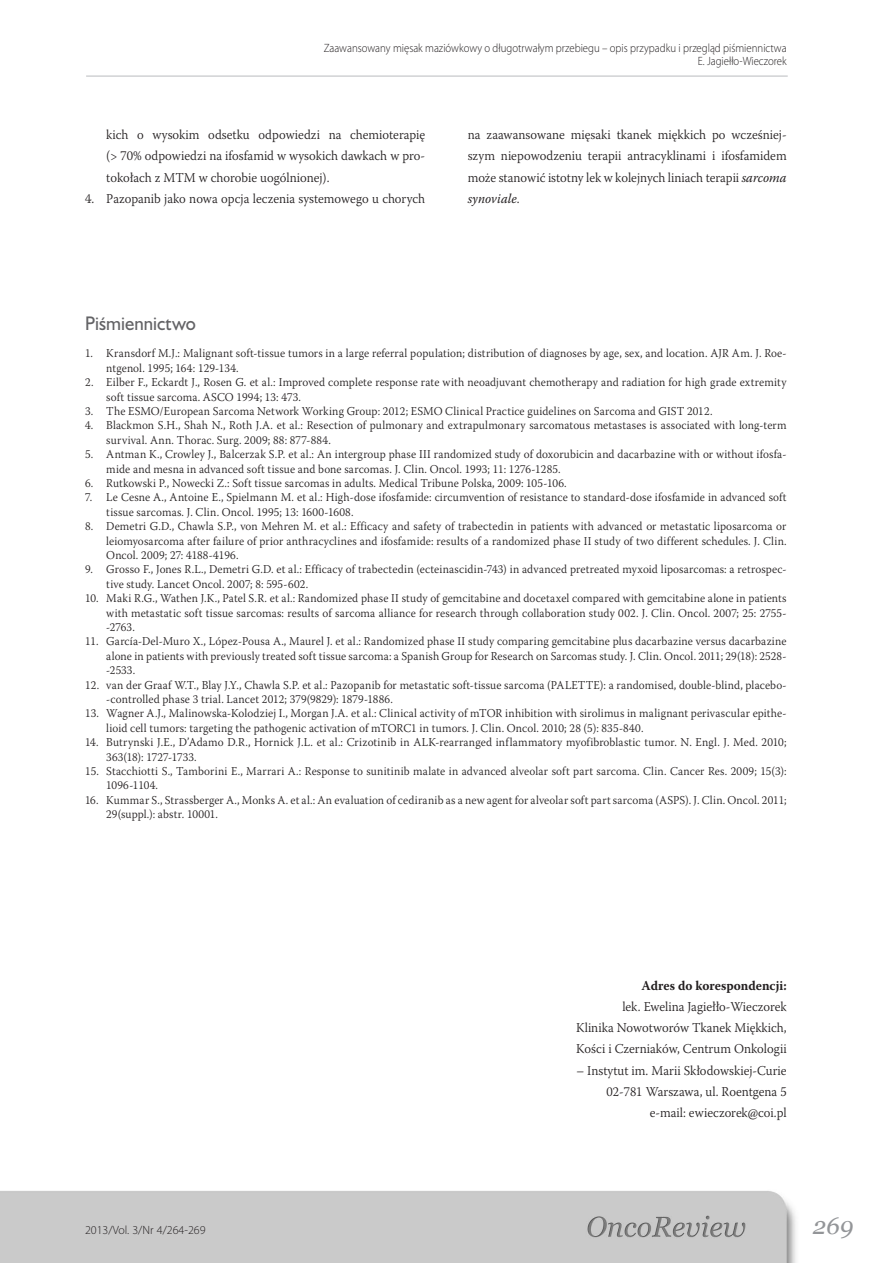
<style>
.page{position:relative;width:893px;height:1263px;background:#fff}
.page>*{position:absolute;margin:0;border:0;box-sizing:border-box;transform-origin:0 0}
.t1{font:italic 24px "Georgia";color:#939598}
.t2{font:18px "Humanst 521 PL";letter-spacing:.01em;color:#636366;scale:.95 1}
.t3{font:300 13.5px/21.3px "Warnock Pro";color:#231f20;text-align:justify;scale:.95 1}
.t4{font:700 13.5px "Warnock Pro";color:#231f20;scale:.95 1}
.t5{font:300 12px/14.4px "Warnock Pro";letter-spacing:.015em;color:#231f20;scale:.95 1}
.t6{font:300 12px/13.5px "Myriad Pro";color:#231f20;text-align:right;scale:.9 1}
.t7{font:300 12px "Myriad Pro";color:#231f20}
.s1{font-weight:400;font-style:italic}
</style>
<div class="page">
<div style="left:0;top:1191px;width:796px;height:72px;background:#cacaca"></div>
<hr style="left:86px;top:75px;width:702px;height:2px;background:#d1d2d4">
<p class="t6" style="left:324px;top:41px;width:516px">Zaawansowany mięsak maziówkowy o długotrwałym przebiegu – opis przypadku i przegląd piśmiennictwa<br>E. Jagiełło-Wieczorek</p>
<p class="t3" style="left:106px;top:124px;width:337px">kich o wysokim odsetku odpowiedzi na chemioterapię (&gt; 70% odpowiedzi na ifosfamid w wysokich dawkach w pro&shy;tokołach z MTM w chorobie uogólnionej).</p>
<p class="t3" style="left:85px;top:188px;width:360px">4. Pazopanib jako nowa opcja leczenia systemowego u chorych</p>
<p class="t3" style="left:468px;top:124px;width:337px">na zaawansowane mięsaki tkanek miękkich po wcześniej&shy;szym niepowodzeniu terapii antracyklinami i ifosfamidem może stanowić istotny lek w kolejnych liniach terapii <span class="s1">sarcoma synoviale</span>.</p>
<h2 class="t2" style="left:85px;top:311px;width:118px">Piśmiennictwo</h2>
<p class="t5" style="left:106px;top:346px;width:718px;text-indent:-21px">1. Kransdorf M.J.: Malignant soft-tissue tumors in a large referral population; distribution of diagnoses by age, sex, and location. AJR Am. J. Roe&shy;ntgenol. 1995; 164: 129-134.</p>
<p class="t5" style="left:106px;top:375px;width:717px;text-indent:-21px">2. Eilber F., Eckardt J., Rosen G. et al.: Improved complete response rate with neoadjuvant chemotherapy and radiation for high grade extremity soft tissue sarcoma. ASCO 1994; 13: 473.</p>
<p class="t5" style="left:85px;top:404px;width:662px">3. The ESMO/European Sarcoma Network Working Group: 2012; ESMO Clinical Practice guidelines on Sarcoma and GIST 2012.</p>
<p class="t5" style="left:106px;top:418px;width:718px;text-indent:-21px">4. Blackmon S.H., Shah N., Roth J.A. et al.: Resection of pulmonary and extrapulmonary sarcomatous metastases is associated with long-term survival. Ann. Thorac. Surg. 2009; 88: 877-884.</p>
<p class="t5" style="left:106px;top:447px;width:718px;text-indent:-21px">5. Antman K., Crowley J., Balcerzak S.P. et al.: An intergroup phase III randomized study of doxorubicin and dacarbazine with or without ifosfa&shy;mide and mesna in advanced soft tissue and bone sarcomas. J. Clin. Oncol. 1993; 11: 1276-1285.</p>
<p class="t5" style="left:85px;top:476px;width:508px">6. Rutkowski P., Nowecki Z.: Soft tissue sarcomas in adults. Medical Tribune Polska, 2009: 105-106.</p>
<p class="t5" style="left:106px;top:490px;width:718px;text-indent:-21px">7. Le Cesne A., Antoine E., Spielmann M. et al.: High-dose ifosfamide: circumvention of resistance to standard-dose ifosfamide in advanced soft tissue sarcomas. J. Clin. Oncol. 1995; 13: 1600-1608.</p>
<p class="t5" style="left:106px;top:519px;width:718px;text-align:justify;text-indent:-21px">8. Demetri G.D., Chawla S.P., von Mehren M. et al.: Efficacy and safety of trabectedin in patients with advanced or metastatic liposarcoma or leiomyosarcoma after failure of prior anthracyclines and ifosfamide: results of a randomized phase II study of two different schedules. J. Clin.<br>Oncol. 2009; 27: 4188-4196.</p>
<p class="t5" style="left:106px;top:562px;width:718px;text-indent:-21px">9. Grosso F., Jones R.L., Demetri G.D. et al.: Efficacy of trabectedin (ecteinascidin-743) in advanced pretreated myxoid liposarcomas: a retrospec&shy;tive study. Lancet Oncol. 2007; 8: 595-602.</p>
<p class="t5" style="left:106px;top:591px;width:718px;text-align:justify;text-indent:-21px">10. Maki R.G., Wathen J.K., Patel S.R. et al.: Randomized phase II study of gemcitabine and docetaxel compared with gemcitabine alone in patients with metastatic soft tissue sarcomas: results of sarcoma alliance for research through collaboration study 002. J. Clin. Oncol. 2007; 25: 2755- -2763.</p>
<p class="t5" style="left:106px;top:634px;width:718px;text-align:justify;text-indent:-21px">11. García-Del-Muro X., López-Pousa A., Maurel J. et al.: Randomized phase II study comparing gemcitabine plus dacarbazine versus dacarbazine alone in patients with previously treated soft tissue sarcoma: a Spanish Group for Research on Sarcomas study. J. Clin. Oncol. 2011; 29(18): 2528- -2533.</p>
<p class="t5" style="left:106px;top:677px;width:718px;text-indent:-21px">12. van der Graaf W.T., Blay J.Y., Chawla S.P. et al.: Pazopanib for metastatic soft-tissue sarcoma (PALETTE): a randomised, double-blind, placebo--controlled phase 3 trial. Lancet 2012; 379(9829): 1879-1886.</p>
<p class="t5" style="left:106px;top:706px;width:718px;text-indent:-21px">13. Wagner A.J., Malinowska-Kolodziej I., Morgan J.A. et al.: Clinical activity of mTOR inhibition with sirolimus in malignant perivascular epithe&shy;lioid cell tumors: targeting the pathogenic activation of mTORC1 in tumors. J. Clin. Oncol. 2010; 28 (5): 835-840.</p>
<p class="t5" style="left:106px;top:735px;width:718px;text-indent:-21px">14. Butrynski J.E., D’Adamo D.R., Hornick J.L. et al.: Crizotinib in ALK-rearranged inflammatory myofibroblastic tumor. N. Engl. J. Med. 2010;<br>363(18): 1727-1733.</p>
<p class="t5" style="left:106px;top:764px;width:717px;text-indent:-21px">15. Stacchiotti S., Tamborini E., Marrari A.: Response to sunitinib malate in advanced alveolar soft part sarcoma. Clin. Cancer Res. 2009; 15(3):<br>1096-1104.</p>
<p class="t5" style="left:106px;top:792px;width:718px;text-indent:-21px">16. Kummar S., Strassberger A., Monks A. et al.: An evaluation of cediranib as a new agent for alveolar soft part sarcoma (ASPS). J. Clin. Oncol. 2011;<br>29(suppl.): abstr. 10001.</p>
<p class="t7" style="left:85px;top:1223px;width:122px">2013/Vol. 3/Nr 4/264-269</p>
<p class="t4" style="left:641px;top:977px;width:154px">Adres do korespondencji:</p>
<p class="t3" style="left:576px;top:995px;width:223px;text-indent:46px">lek. Ewelina Jagiełło-Wieczorek Klinika Nowotworów Tkanek Miękkich, Kości i Czerniaków, Centrum Onkologii</p>
<p class="t3" style="left:576px;top:1059px;width:223px;text-align:right">– Instytut im. Marii Skłodowskiej-Curie<br>02-781 Warszawa, ul. Roentgena 5 e-mail: ewieczorek@coi.pl</p>
<h1 class="t1" style="left:813px;top:1210px;width:42px">269</h1>
</div>
